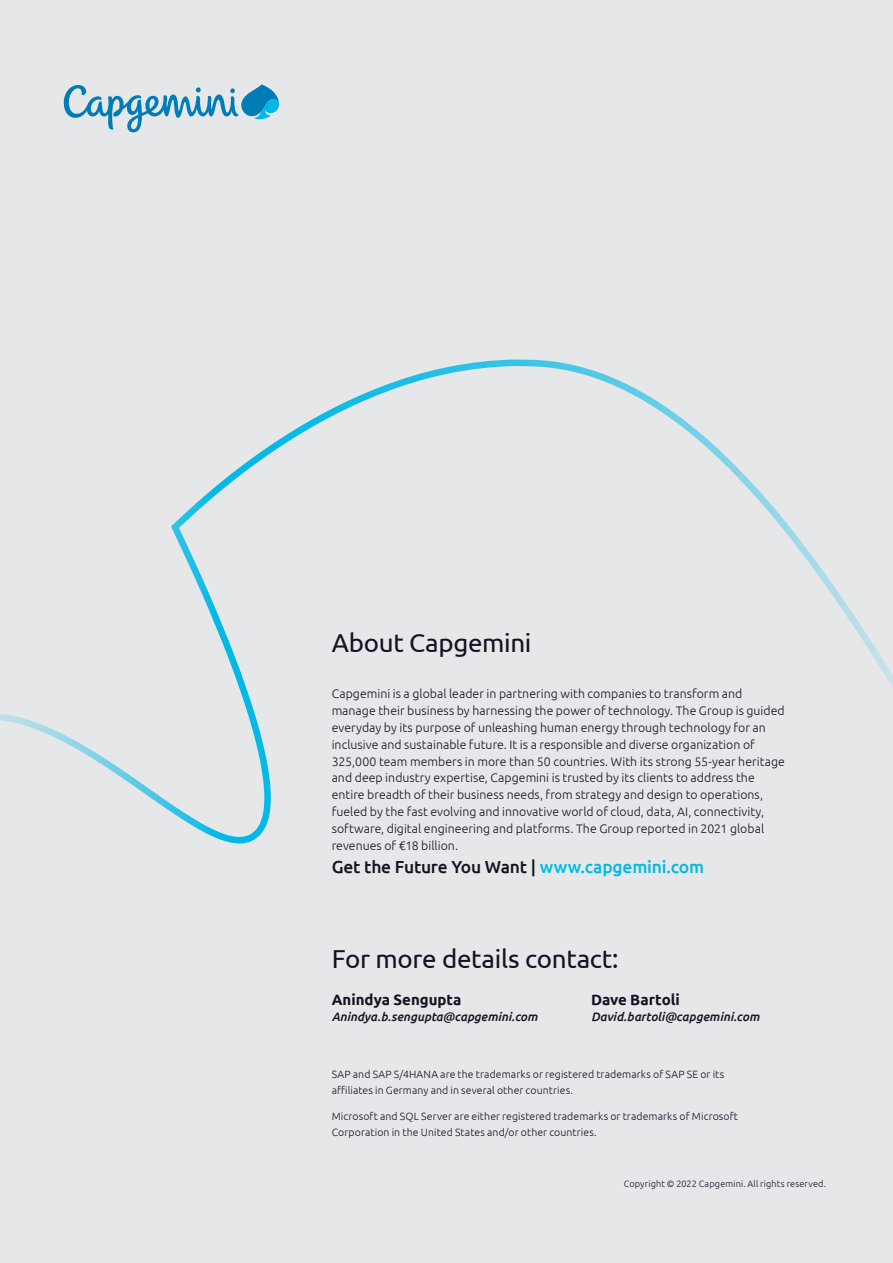
<style>
.page{position:relative;width:893px;height:1263px;background:#e6e7e9}
.page>*{position:absolute;margin:0;border:0;box-sizing:border-box;transform-origin:0 0}
.t1{font:25.95px "Ubuntu";letter-spacing:-.015em;color:#121423}
.t2{font:500 17.4px "Ubuntu";letter-spacing:-.01em;color:#121423}
.t3{font:700 15px "Ubuntu";color:#121423}
.t4{font:300 12.3px/16.8px "Ubuntu";letter-spacing:.005em;color:#121423}
.t5{font:italic 500 12.3px "Ubuntu";color:#121423}
.t6{font:300 10.5px/16.8px "Ubuntu";letter-spacing:.01em;color:#121423}
.t7{font:300 9.15px "Ubuntu";letter-spacing:.015em;color:#121423}
.s1{color:#00b9e7}
</style>
<div class="page">
<svg style="left:0;top:359px;width:893px;height:485px"></svg>
<svg style="left:64px;top:84px;width:215px;height:48px"></svg>
<h1 class="t1" style="left:332px;top:627px;width:201px">About Capgemini</h1>
<p class="t4" style="left:332px;top:685px;width:455px">Capgemini is a global leader in partnering with companies to transform and manage their business by harnessing the power of technology. The Group is guided everyday by its purpose of unleashing human energy through technology for an inclusive and sustainable future. It is a responsible and diverse organization of 325,000 team members in more than 50 countries. With its strong 55-year heritage and deep industry expertise, Capgemini is trusted by its clients to address the entire breadth of their business needs, from strategy and design to operations, fueled by the fast evolving and innovative world of cloud, data, AI, connectivity, software, digital engineering and platforms. The Group reported in 2021 global revenues of €18 billion.</p>
<h2 class="t2" style="left:332px;top:856px;width:374px">Get the Future You Want | <span class="s1">www.capgemini.com</span></h2>
<h1 class="t1" style="left:332px;top:943px;width:288px">For more details contact:</h1>
<p class="t3" style="left:332px;top:990px;width:131px">Anindya Sengupta</p>
<p class="t5" style="left:332px;top:1009px;width:207px">Anindya.b.sengupta@capgemini.com</p>
<p class="t3" style="left:591px;top:990px;width:90px">Dave Bartoli</p>
<p class="t5" style="left:591px;top:1009px;width:170px">David.bartoli@capgemini.com</p>
<p class="t6" style="left:332px;top:1065px;width:394px">SAP and SAP S/4HANA are the trademarks or registered trademarks of SAP SE or its affiliates in Germany and in several other countries.</p>
<p class="t6" style="left:332px;top:1107px;width:408px">Microsoft and SQL Server are either registered trademarks or trademarks of Microsoft<br>Corporation in the United States and/or other countries.</p>
<p class="t7" style="left:624px;top:1178px;width:204px">Copyright © 2022 Capgemini. All rights reserved.</p>
</div>
